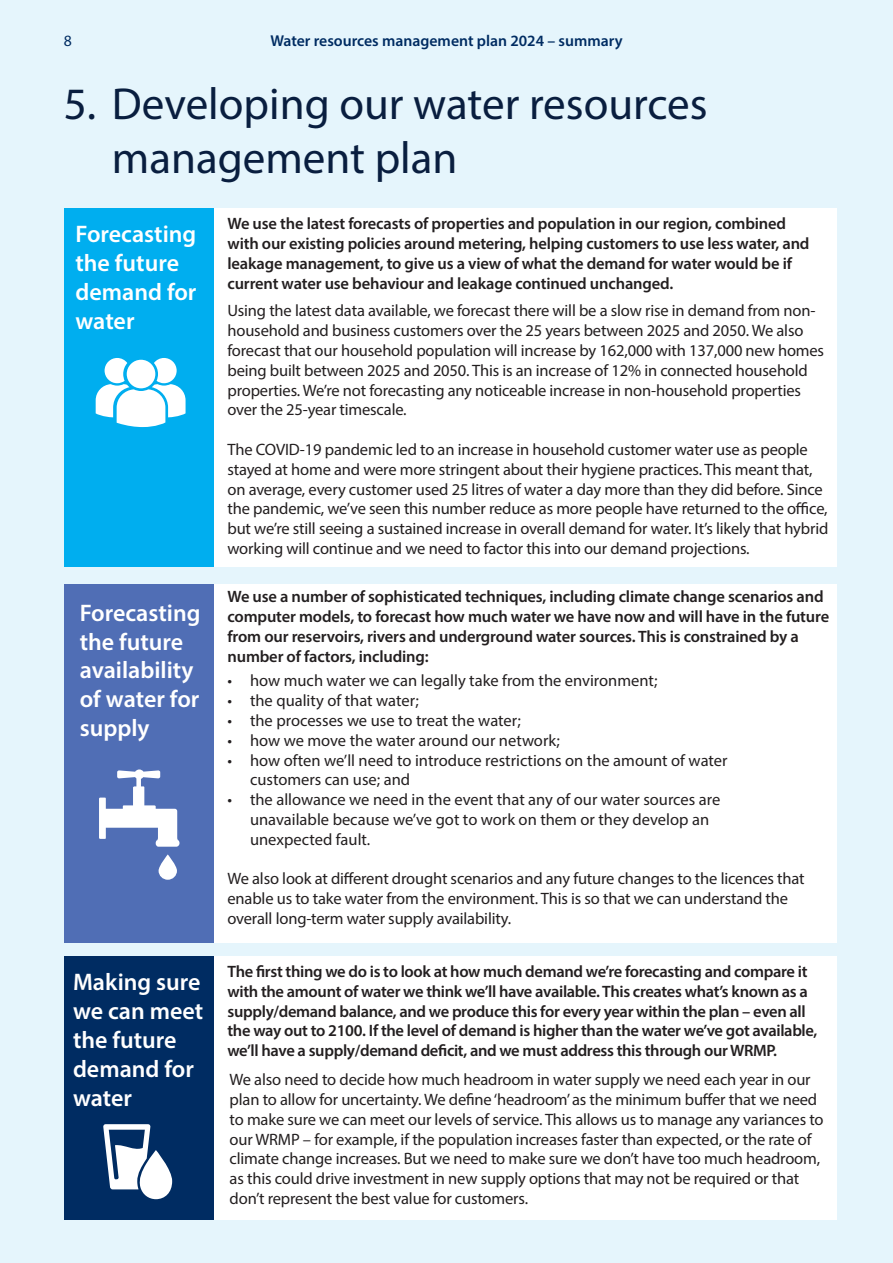
<style>
.page{position:relative;width:893px;height:1263px;background:#e5f5fc}
.page>*{position:absolute;margin:0;border:0;box-sizing:border-box;transform-origin:0 0}
.t1{font:45px/54px "Myriad Pro";color:#091e3f}
.t2{font:600 24px/28.8px "Myriad Pro";color:#fff}
.t3{font:16.5px/19.8px "Myriad Pro";letter-spacing:-.01em;color:#231f20}
.t4{font:600 16.5px/19.8px "Myriad Pro";letter-spacing:-.015em;color:#231f20}
.t5{font:600 15.75px "Myriad Pro";color:#002c62}
.t6{font:15.75px "Myriad Pro";color:#002c62}
</style>
<div class="page">
<div style="left:215px;top:956px;width:622px;height:264px;background:#fff"></div>
<div style="left:214px;top:584px;width:622px;height:358px;background:#fff"></div>
<div style="left:215px;top:208px;width:622px;height:358px;background:#fff"></div>
<div style="left:65px;top:584px;width:149px;height:358px;background:#506eb5"></div>
<div style="left:65px;top:208px;width:149px;height:359px;background:#00aeef"></div>
<div style="left:65px;top:956px;width:149px;height:264px;background:#002c62"></div>
<svg style="left:99px;top:769px;width:80px;height:111px"></svg>
<svg style="left:96px;top:358px;width:90px;height:69px"></svg>
<svg style="left:103px;top:1124px;width:69px;height:75px"></svg>
<p class="t6" style="left:64px;top:31px;width:10px">8</p>
<p class="t5" style="left:270px;top:31px;width:354px">Water resources management plan 2024 – summary</p>
<h1 class="t1" style="left:112px;top:76px;width:597px;text-indent:-48px">5. Developing our water resources management plan</h1>
<h2 class="t2" style="left:75px;top:219px;width:122px">Forecasting the future demand for water</h2>
<p class="t4" style="left:227px;top:213px;width:583px">We use the latest forecasts of properties and population in our region, combined with our existing policies around metering, helping customers to use less water, and leakage management, to give us a view of what the demand for water would be if current water use behaviour and leakage continued unchanged.</p>
<p class="t3" style="left:227px;top:301px;width:598px">Using the latest data available, we forecast there will be a slow rise in demand from non&shy;household and business customers over the 25 years between 2025 and 2050. We also forecast that our household population will increase by 162,000 with 137,000 new homes being built between 2025 and 2050. This is an increase of 12% in connected household properties. We’re not forecasting any noticeable increase in non-household properties over the 25-year timescale.</p>
<p class="t3" style="left:227px;top:439px;width:602px">The COVID-19 pandemic led to an increase in household customer water use as people stayed at home and were more stringent about their hygiene practices. This meant that, on average, every customer used 25 litres of water a day more than they did before. Since the pandemic, we’ve seen this number reduce as more people have returned to the office, but we’re still seeing a sustained increase in overall demand for water. It’s likely that hybrid working will continue and we need to factor this into our demand projections.</p>
<h2 class="t2" style="left:80px;top:598px;width:122px">Forecasting the future availability of water for supply</h2>
<h2 class="t2" style="left:73px;top:967px;width:132px">Making sure we can meet the future demand for water</h2>
<p class="t4" style="left:227px;top:586px;width:603px">We use a number of sophisticated techniques, including climate change scenarios and computer models, to forecast how much water we have now and will have in the future from our reservoirs, rivers and underground water sources. This is constrained by a number of factors, including:</p>
<p class="t3" style="left:227px;top:671px;width:431px">• how much water we can legally take from the environment;</p>
<p class="t3" style="left:227px;top:690px;width:193px">• the quality of that water;</p>
<p class="t3" style="left:227px;top:710px;width:295px">• the processes we use to treat the water;</p>
<p class="t3" style="left:227px;top:730px;width:334px">• how we move the water around our network;</p>
<p class="t3" style="left:250px;top:750px;width:479px;text-indent:-23px">• how often we’ll need to introduce restrictions on the amount of water customers can use; and</p>
<p class="t3" style="left:250px;top:789px;width:472px;text-indent:-23px">• the allowance we need in the event that any of our water sources are unavailable because we’ve got to work on them or they develop an unexpected fault.</p>
<p class="t3" style="left:227px;top:868px;width:579px">We also look at different drought scenarios and any future changes to the licences that enable us to take water from the environment. This is so that we can understand the overall long-term water supply availability.</p>
<p class="t4" style="left:227px;top:961px;width:591px">The first thing we do is to look at how much demand we’re forecasting and compare it with the amount of water we think we’ll have available. This creates what’s known as a supply/demand balance, and we produce this for every year within the plan – even all the way out to 2100. If the level of demand is higher than the water we’ve got available, we’ll have a supply/demand deficit, and we must address this through our WRMP.</p>
<p class="t3" style="left:230px;top:1069px;width:595px">We also need to decide how much headroom in water supply we need each year in our plan to allow for uncertainty. We define ‘headroom’ as the minimum buffer that we need to make sure we can meet our levels of service. This allows us to manage any variances to our WRMP – for example, if the population increases faster than expected, or the rate of climate change increases. But we need to make sure we don’t have too much headroom, as this could drive investment in new supply options that may not be required or that don’t represent the best value for customers.</p>
</div>
